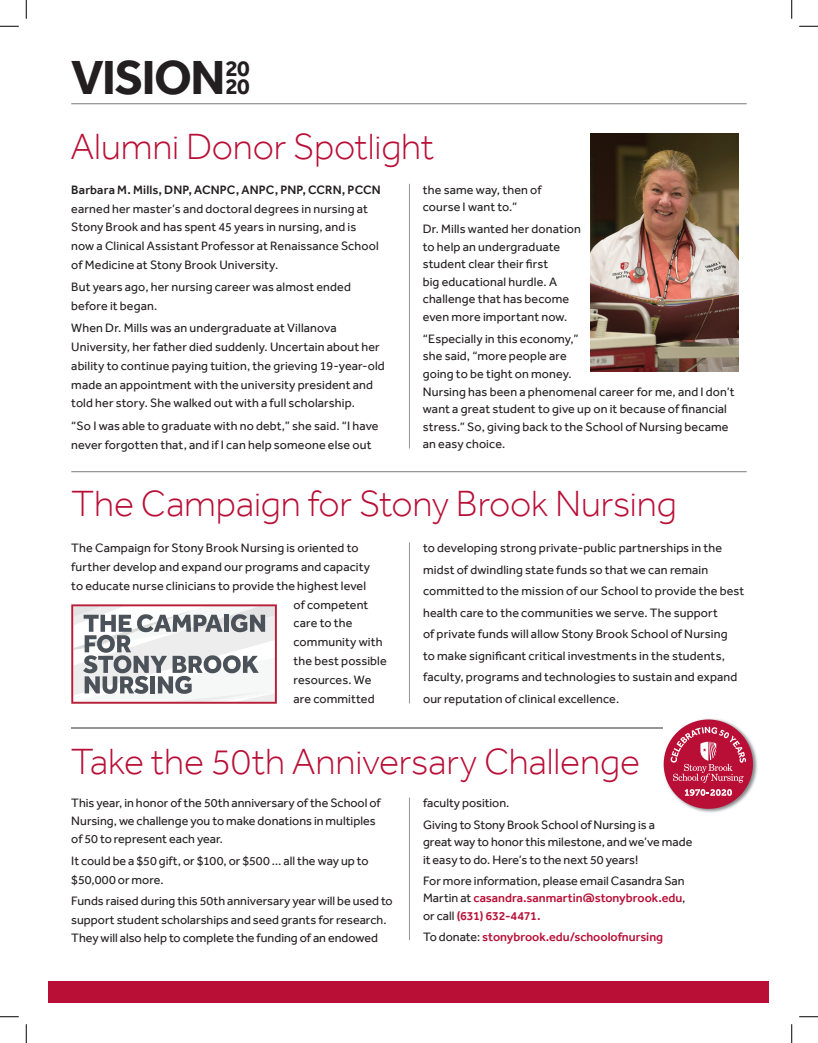
<style>
.page{position:relative;width:818px;height:1043px;background:#fff}
.page>*{position:absolute;margin:0;border:0;box-sizing:border-box;transform-origin:0 0}
.t1{font:700 49.12px "Effra";letter-spacing:-.03em;color:#231f20}
.t2{font:300 37.5px "Effra";letter-spacing:-.005em;color:#b90f36}
.t3{font:700 23.12px "Effra";color:#231f20}
.t4{font:12.5px/17.6px "Effra";letter-spacing:.01em;color:#231f20}
.t5{font:500 12.5px "Effra";letter-spacing:.01em;color:#231f20}
.t6{font:500 12.5px "Effra";color:#b90f36}
.s1{font-size:23.12px}
.s2{font-weight:500;color:#b90f36}
.s3{font-weight:400;color:#231f20}
</style>
<div class="page">
<div style="left:49px;top:980px;width:720px;height:22px;background:#b90f36"></div>
<hr style="left:71px;top:103px;width:675px;height:1px;background:#939598">
<hr style="left:409px;top:184px;width:1px;height:264px;background:#939598">
<img style="left:591px;top:133px;width:147px;height:238px">
<hr style="left:71px;top:727px;width:592px;height:1px;background:#939598">
<hr style="left:409px;top:797px;width:1px;height:143px;background:#939598">
<img style="left:662px;top:718px;width:95px;height:95px">
<div style="left:663px;top:719px;width:90px;height:89px;background:#b90f36;border-radius:50%"></div>
<svg style="left:684px;top:789px;width:48px;height:6px"></svg>
<svg style="left:670px;top:726px;width:76px;height:57px"></svg>
<hr style="left:71px;top:471px;width:675px;height:1px;background:#939598">
<hr style="left:409px;top:542px;width:1px;height:161px;background:#939598">
<svg style="left:71px;top:604px;width:206px;height:99px"></svg>
<svg style="left:0;top:25px;width:19px;height:2px"></svg>
<svg style="left:799px;top:25px;width:19px;height:2px"></svg>
<svg style="left:0;top:1016px;width:19px;height:1px"></svg>
<svg style="left:799px;top:1016px;width:19px;height:1px"></svg>
<svg style="left:25px;top:0;width:2px;height:19px"></svg>
<svg style="left:25px;top:1024px;width:2px;height:18px"></svg>
<svg style="left:791px;top:0;width:1px;height:19px"></svg>
<svg style="left:791px;top:1024px;width:1px;height:18px"></svg>
<h1 class="t1" style="left:71px;top:48px;width:180px">VISION<span class="s1">20</span></h1>
<h3 class="t3" style="left:225px;top:54px;width:26px">20</h3>
<h2 class="t2" style="left:70px;top:126px;width:365px">Alumni Donor Spotlight</h2>
<p class="t5" style="left:71px;top:182px;width:311px">Barbara M. Mills, DNP, ACNPC, ANPC, PNP, CCRN, PCCN</p>
<p class="t4" style="left:71px;top:199px;width:309px;line-height:18.8px">earned her master’s and doctoral degrees in nursing at Stony Brook and has spent 45 years in nursing, and is now a Clinical Assistant Professor at Renaissance School of Medicine at Stony Brook University.</p>
<p class="t4" style="left:71px;top:277px;width:281px;line-height:18.8px">But years ago, her nursing career was almost ended before it began.</p>
<p class="t4" style="left:71px;top:319px;width:315px;line-height:18.8px">When Dr. Mills was an undergraduate at Villanova University, her father died suddenly. Uncertain about her ability to continue paying tuition, the grieving 19-year-old made an appointment with the university president and told her story. She walked out with a full scholarship.</p>
<p class="t4" style="left:71px;top:416px;width:309px;line-height:18.8px">“So I was able to graduate with no debt,” she said. “I have never forgotten that, and if I can help someone else out</p>
<p class="t4" style="left:423px;top:181px;width:120px">the same way, then of course I want to.”</p>
<p class="t4" style="left:423px;top:220px;width:160px">Dr. Mills wanted her donation to help an undergraduate student clear their first<br>big educational hurdle. A challenge that has become even more important now.</p>
<p class="t4" style="left:423px;top:329px;width:313px">“Especially in this economy,”<br>she said, “more people are<br>going to be tight on money.<br>Nursing has been a phenomenal career for me, and I don’t want a great student to give up on it because of financial stress.” So, giving back to the School of Nursing became an easy choice.</p>
<h2 class="t2" style="left:71px;top:483px;width:607px">The Campaign for Stony Brook Nursing</h2>
<p class="t4" style="left:71px;top:539px;width:289px">The Campaign for Stony Brook Nursing is oriented to</p>
<p class="t4" style="left:71px;top:558px;width:300px">further develop and expand our programs and capacity</p>
<p class="t4" style="left:71px;top:576px;width:296px">to educate nurse clinicians to provide the highest level</p>
<p class="t4" style="left:293px;top:595px;width:76px">of competent</p>
<p class="t4" style="left:293px;top:614px;width:60px">care to the</p>
<p class="t4" style="left:293px;top:633px;width:90px">community with</p>
<p class="t4" style="left:293px;top:652px;width:95px">the best possible</p>
<p class="t4" style="left:293px;top:670px;width:79px">resources. We</p>
<p class="t4" style="left:293px;top:689px;width:83px">are committed</p>
<p class="t4" style="left:423px;top:537px;width:323px;line-height:21.5px">to developing strong private-public partnerships in the midst of dwindling state funds so that we can remain committed to the mission of our School to provide the best health care to the communities we serve. The support<br>of private funds will allow Stony Brook School of Nursing<br>to make significant critical investments in the students, faculty, programs and technologies to sustain and expand our reputation of clinical excellence.</p>
<h2 class="t2" style="left:71px;top:740px;width:570px">Take the 50th Anniversary Challenge</h2>
<p class="t4" style="left:71px;top:793px;width:311px;line-height:18.1px">This year, in honor of the 50th anniversary of the School of<br>Nursing, we challenge you to make donations in multiples of 50 to represent each year.</p>
<p class="t4" style="left:71px;top:852px;width:299px;line-height:18.1px">It could be a $50 gift, or $100, or $500 … all the way up to $50,000 or more.</p>
<p class="t4" style="left:71px;top:892px;width:323px;line-height:18.1px">Funds raised during this 50th anniversary year will be used to support student scholarships and seed grants for research.<br>They will also help to complete the funding of an endowed</p>
<p class="t4" style="left:423px;top:792px;width:233px;line-height:21.4px">faculty position.<br>Giving to Stony Brook School of Nursing is a</p>
<p class="t4" style="left:423px;top:833px;width:271px">great way to honor this milestone, and we’ve made it easy to do. Here’s to the next 50 years!</p>
<p class="t4" style="left:423px;top:871px;width:264px;text-align:justify">For more information, please email Casandra San Martin at <span class="s2">casandra.sanmartin@stonybrook.edu</span>, or call <span class="s2">(631) 632-4471.</span></p>
<p class="t6" style="left:423px;top:929px;width:241px"><span class="s3">To donate:</span> stonybrook.edu/schoolofnursing</p>
</div>
